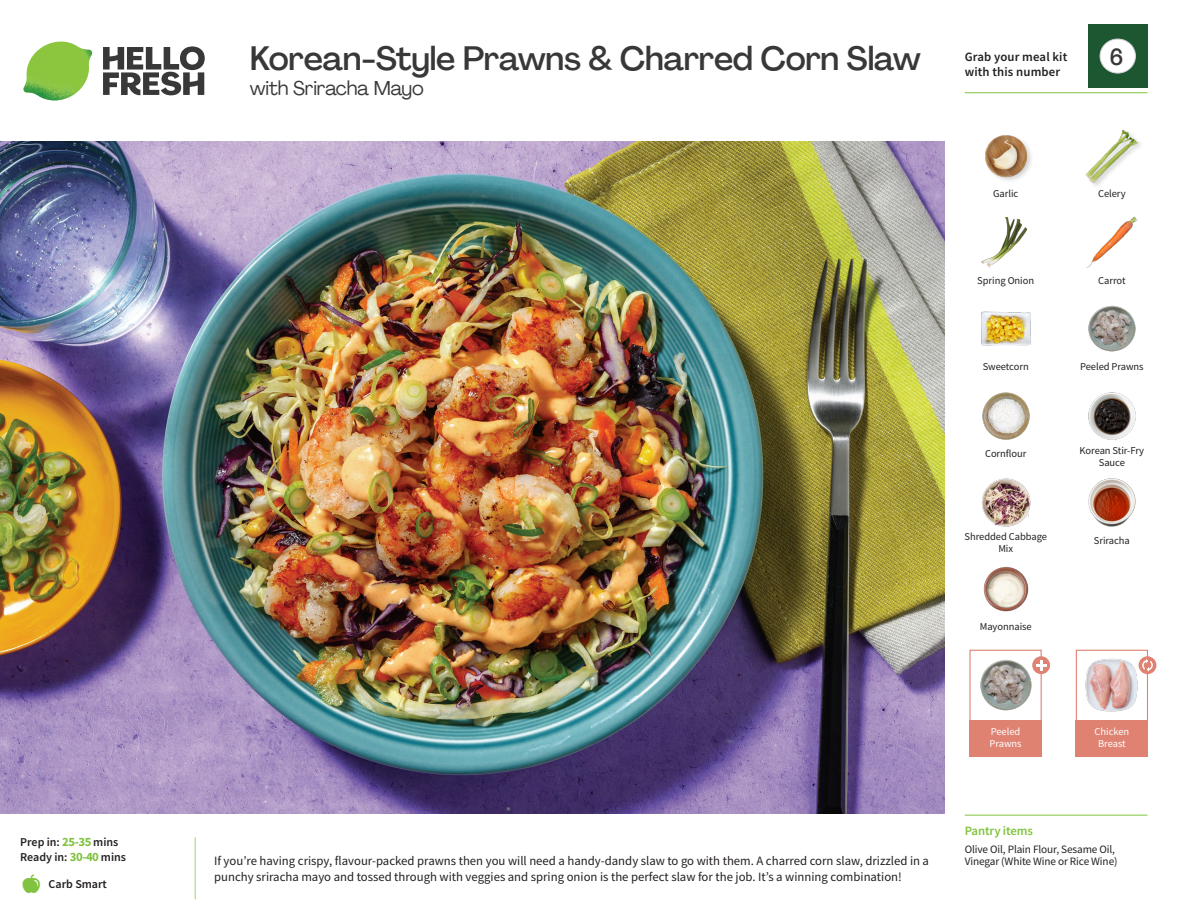
<style>
.page{position:relative;width:1188px;height:918px;background:#fff}
.page>*{position:absolute;margin:0;border:0;box-sizing:border-box;transform-origin:0 0}
._15_Titel_UK{font:500 33px "Agrandir";letter-spacing:-.015em;color:#383839}
._002_Label_Nr{font:500 22.8px "Agrandir";color:#383839;scale:.94 1}
._15_Titel_UK-2{font:19.5px "Agrandir";letter-spacing:-.01em;color:#383839}
.Step_6_Text_AU{font:12.75px/16.5px "Source Sans Pro";color:#231f20}
.t1{font:600 12.75px/15px "Source Sans Pro";letter-spacing:.01em;color:#231f20}
._04_Headers_Front{font:600 12.75px "Source Sans Pro";letter-spacing:-.01em;color:#81c340}
._04_Intro{font:600 12px "Source Sans Pro";color:#231f20}
._05_Pantry{font:11.25px/12px "Source Sans Pro";letter-spacing:-.01em;color:#231f20}
._18_FRONT_ingredients{font:10.5px/12px "Source Sans Pro";letter-spacing:-.005em;color:#231f20;text-align:center}
._18_FRONT_ingredients-2{font:10.5px/12px "Source Sans Pro";letter-spacing:-.005em;color:#fff;text-align:center}
.s1{font-weight:700;font-size:12.75px;color:#81c340}
</style>
<div class="page">
<svg style="left:103px;top:46px;width:102px;height:49px"></svg>
<img style="left:23px;top:42px;width:69px;height:59px">
<img style="left:0;top:142px;width:945px;height:672px">
<div style="left:1076px;top:650px;width:72px;height:72px;border:1px solid #df8272"></div>
<div style="left:1076px;top:720px;width:72px;height:36px;background:#df8272"></div>
<div style="left:969px;top:720px;width:73px;height:36px;background:#df8272"></div>
<img style="left:1085px;top:658px;width:54px;height:54px">
<div style="left:969px;top:650px;width:73px;height:72px;border:1px solid #df8272"></div>
<img style="left:980px;top:659px;width:51px;height:51px">
<div style="left:1032px;top:656px;width:18px;height:18px;background:#df8272;border-radius:50%"></div>
<svg style="left:1036px;top:660px;width:10px;height:11px"></svg>
<div style="left:1139px;top:656px;width:17px;height:18px;background:#df8272;border-radius:50%"></div>
<svg style="left:1142px;top:659px;width:11px;height:13px"></svg>
<img style="left:1089px;top:305px;width:46px;height:47px">
<img style="left:1088px;top:392px;width:48px;height:48px">
<img style="left:982px;top:392px;width:48px;height:48px">
<img style="left:981px;top:478px;width:50px;height:49px">
<img style="left:983px;top:566px;width:46px;height:46px">
<img style="left:981px;top:311px;width:50px;height:35px">
<img style="left:981px;top:216px;width:47px;height:52px">
<img style="left:1086px;top:216px;width:52px;height:52px">
<img style="left:985px;top:135px;width:46px;height:46px">
<img style="left:1085px;top:129px;width:56px;height:56px">
<img style="left:1088px;top:478px;width:48px;height:49px">
<hr style="left:965px;top:815px;width:183px;height:1px;background:#81c340">
<hr style="left:965px;top:92px;width:183px;height:1px;background:#81c340">
<div style="left:1088px;top:24px;width:60px;height:64px;background:#1d5732"></div>
<div style="left:1100px;top:39px;width:35px;height:34px;background:#fff;border-radius:50%"></div>
<div style="left:1100px;top:39px;width:36px;height:34px;border:1px solid #d1d2d4;border-radius:50%"></div>
<p class="_04_Intro" style="left:20px;top:834px;width:100px">Prep in: <span class="s1">25-35</span> mins</p>
<p class="_04_Intro" style="left:20px;top:849px;width:107px">Ready in: <span class="s1">30-40</span> mins</p>
<p class="_04_Intro" style="left:49px;top:876px;width:60px">Carb Smart</p>
<p class="_15_Titel_UK" style="left:250px;top:38px;width:673px">Korean-Style Prawns &amp; Charred Corn Slaw</p>
<p class="_15_Titel_UK-2" style="left:250px;top:76px;width:175px">with Sriracha Mayo</p>
<p class="t1" style="left:965px;top:49px;width:104px">Grab your meal kit with this number</p>
<p class="_002_Label_Nr" style="left:1110px;top:43px;width:16px">6</p>
<p class="_18_FRONT_ingredients" style="left:993px;top:188px;width:27px">Garlic</p>
<p class="_18_FRONT_ingredients" style="left:1098px;top:188px;width:29px">Celery</p>
<p class="_18_FRONT_ingredients" style="left:977px;top:274px;width:58px">Spring Onion</p>
<p class="_18_FRONT_ingredients" style="left:1098px;top:274px;width:29px">Carrot</p>
<p class="_18_FRONT_ingredients" style="left:983px;top:360px;width:48px">Sweetcorn</p>
<p class="_18_FRONT_ingredients" style="left:1080px;top:360px;width:65px">Peeled Prawns</p>
<p class="_18_FRONT_ingredients" style="left:985px;top:448px;width:43px">Cornflour</p>
<p class="_18_FRONT_ingredients" style="left:965px;top:531px;width:84px">Shredded Cabbage<br>Mix</p>
<p class="_18_FRONT_ingredients" style="left:980px;top:620px;width:53px">Mayonnaise</p>
<p class="_18_FRONT_ingredients" style="left:1080px;top:445px;width:66px">Korean Stir-Fry<br>Sauce</p>
<p class="_18_FRONT_ingredients" style="left:1094px;top:534px;width:37px">Sriracha</p>
<p class="Step_6_Text_AU" style="left:214px;top:852px;width:717px">If you’re having crispy, flavour-packed prawns then you will need a handy-dandy slaw to go with them. A charred corn slaw, drizzled in a punchy sriracha mayo and tossed through with veggies and spring onion is the perfect slaw for the job. It’s a winning combination!</p>
<p class="_18_FRONT_ingredients-2" style="left:990px;top:726px;width:34px;text-align:left">Peeled<br>Prawns</p>
<p class="_18_FRONT_ingredients-2" style="left:1095px;top:726px;width:36px">Chicken<br>Breast</p>
<p class="_04_Headers_Front" style="left:965px;top:822px;width:70px">Pantry items</p>
<p class="_05_Pantry" style="left:965px;top:843px;width:154px">Olive Oil, Plain Flour, Sesame Oil,<br>Vinegar (White Wine or Rice Wine)</p>
</div>
